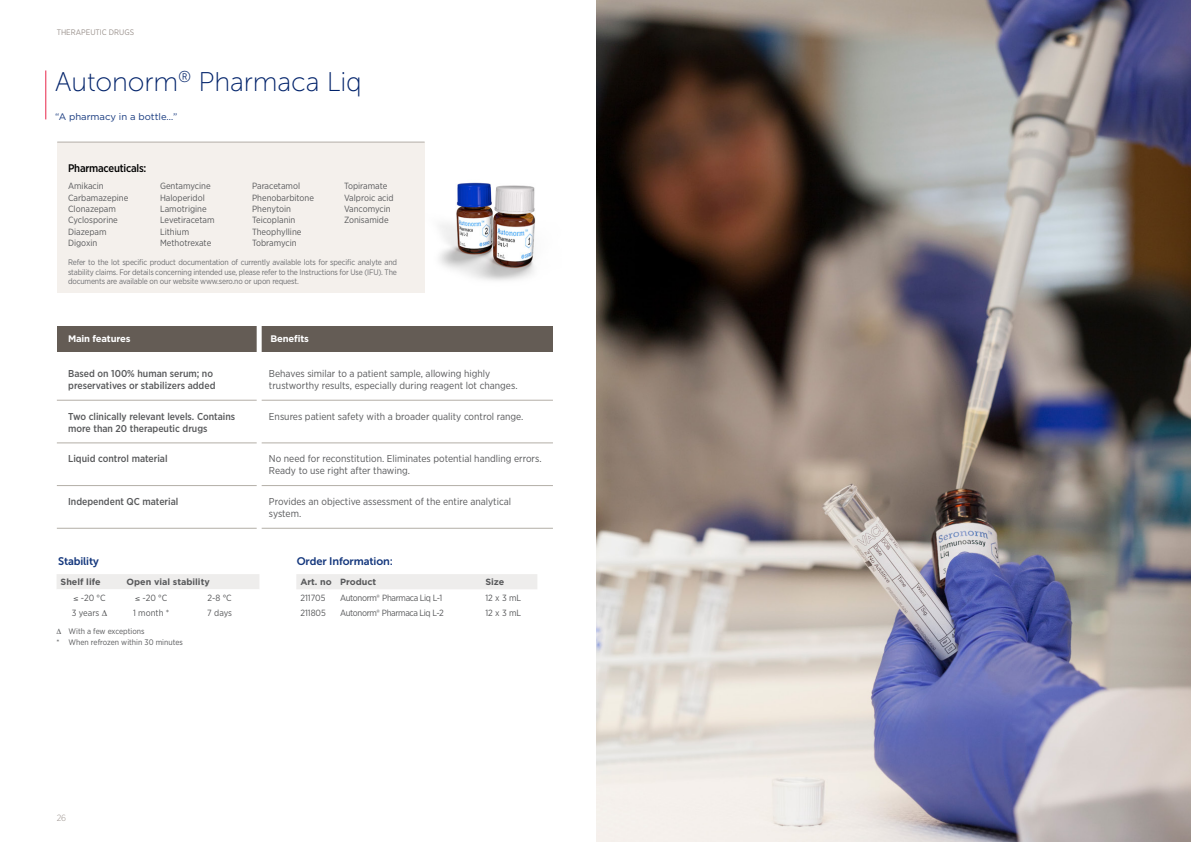
<style>
.page{position:relative;width:1191px;height:842px;background:#fff}
.page>*{position:absolute;margin:0;border:0;box-sizing:border-box;transform-origin:0 0}
.t1{font:27px "Museo Sans 100";letter-spacing:-.005em;color:#00226a}
.t2{font:11px "Museo Sans 700";letter-spacing:-.01em;color:#14377d}
.t3{font:500 11px "Gotham Narrow";letter-spacing:-.02em;color:#000}
.t4{font:10px/12px "Gotham Narrow";color:#58595b}
.t5{font:500 10px/12px "Gotham Narrow";color:#58595b}
.t6{font:9.5px "Gotham";color:#14377d}
.t7{font:700 9.5px "Gotham";letter-spacing:-.02em;color:#fff}
.t8{font:9px/11.4px "Gotham Narrow";color:#58595b}
.t9{font:9px "Gotham Narrow";letter-spacing:-.04em;color:#58595b}
.t10{font:700 9px "Gotham";color:#58595b}
.t11{font:300 9px "Gotham Narrow";color:#9b928d}
.t12{font:8px/9.6px "Gotham Narrow";letter-spacing:-.02em;color:#6d6e71;text-align:justify}
.t13{font:8px/10.8px "Gotham Narrow";color:#58595b}
.t14{font:8px "Gotham Narrow";color:#9b928d}
</style>
<div class="page">
<img style="left:596px;top:0;width:595px;height:842px">
<div style="left:57px;top:326px;width:200px;height:25px;background:#645c55"></div>
<div style="left:262px;top:326px;width:291px;height:25px;background:#645c55"></div>
<div style="left:57px;top:143px;width:367px;height:150px;background:#f4f0ec"></div>
<hr style="left:57px;top:400px;width:201px;height:1px;background:#b3aea7">
<hr style="left:258px;top:400px;width:295px;height:1px;background:#b3aea7">
<hr style="left:57px;top:443px;width:201px;height:1px;background:#b3aea7">
<hr style="left:258px;top:443px;width:295px;height:1px;background:#b3aea7">
<hr style="left:57px;top:485px;width:201px;height:1px;background:#b3aea7">
<hr style="left:258px;top:485px;width:295px;height:1px;background:#b3aea7">
<hr style="left:57px;top:528px;width:201px;height:1px;background:#b3aea7">
<hr style="left:258px;top:528px;width:295px;height:1px;background:#b3aea7">
<div style="left:257px;top:320px;width:5px;height:347px;background:#fff"></div>
<hr style="left:57px;top:142px;width:367px;height:1px;background:#b3aea7">
<img style="left:424px;top:176px;width:112px;height:110px">
<hr style="left:45px;top:70px;width:1px;height:49px;background:#e8264a">
<div style="left:296px;top:574px;width:241px;height:15px;background:#eeedec"></div>
<div style="left:57px;top:574px;width:202px;height:15px;background:#eeedec"></div>
<p class="t14" style="left:57px;top:27px;width:79px">THERAPEUTIC DRUGS</p>
<h1 class="t1" style="left:55px;top:67px;width:308px">Autonorm<sup>®</sup> Pharmaca Liq</h1>
<p class="t6" style="left:55px;top:110px;width:124px">“A pharmacy in a bottle…”</p>
<p class="t3" style="left:68px;top:161px;width:80px">Pharmaceuticals:</p>
<p class="t8" style="left:68px;top:180px;width:62px">Amikacin<br>Carbamazepine<br>Clonazepam<br>Cyclosporine<br>Diazepam<br>Digoxin</p>
<p class="t8" style="left:160px;top:180px;width:56px">Gentamycine<br>Haloperidol<br>Lamotrigine<br>Levetiracetam<br>Lithium<br>Methotrexate</p>
<p class="t8" style="left:252px;top:180px;width:63px">Paracetamol<br>Phenobarbitone<br>Phenytoin<br>Teicoplanin<br>Theophylline<br>Tobramycin</p>
<p class="t8" style="left:344px;top:180px;width:51px">Topiramate<br>Valproic acid<br>Vancomycin<br>Zonisamide</p>
<p class="t12" style="left:68px;top:257px;width:330px">Refer to the lot specific product documentation of currently available lots for specific analyte and stability claims. For details concerning intended use, please refer to the Instructions for Use (IFU). The documents are available on our website www.sero.no or upon request.</p>
<p class="t7" style="left:68px;top:332px;width:64px">Main features</p>
<p class="t7" style="left:270px;top:332px;width:40px">Benefits</p>
<p class="t5" style="left:68px;top:367px;width:149px">Based on 100% human serum; no preservatives or stabilizers added</p>
<p class="t4" style="left:269px;top:367px;width:250px">Behaves similar to a patient sample, allowing highly trustworthy results, especially during reagent lot changes.</p>
<p class="t5" style="left:68px;top:410px;width:168px">Two clinically relevant levels. Contains more than 20 therapeutic drugs</p>
<p class="t4" style="left:269px;top:410px;width:256px">Ensures patient safety with a broader quality control range.</p>
<p class="t5" style="left:68px;top:453px;width:101px">Liquid control material</p>
<p class="t4" style="left:269px;top:452px;width:274px">No need for reconstitution. Eliminates potential handling errors.<br>Ready to use right after thawing.</p>
<p class="t5" style="left:68px;top:495px;width:112px">Independent QC material</p>
<p class="t4" style="left:269px;top:495px;width:244px">Provides an objective assessment of the entire analytical system.</p>
<p class="t2" style="left:58px;top:555px;width:42px">Stability</p>
<p class="t10" style="left:61px;top:576px;width:42px">Shelf life</p>
<p class="t10" style="left:126px;top:576px;width:85px">Open vial stability</p>
<p class="t8" style="left:73px;top:591px;width:34px">≤ -20 °C</p>
<p class="t8" style="left:135px;top:591px;width:34px">≤ -20 °C</p>
<p class="t8" style="left:207px;top:591px;width:26px">2-8 °C</p>
<p class="t8" style="left:72px;top:607px;width:37px">3 years ∆</p>
<p class="t8" style="left:133px;top:607px;width:38px">1 month *</p>
<p class="t8" style="left:207px;top:607px;width:26px">7 days</p>
<p class="t13" style="left:57px;top:626px;width:128px">∆ With a few exceptions<br>* When refrozen within 30 minutes</p>
<p class="t2" style="left:297px;top:555px;width:98px">Order Information:</p>
<p class="t10" style="left:300px;top:576px;width:78px">Art. no Product</p>
<p class="t10" style="left:485px;top:576px;width:20px">Size</p>
<p class="t8" style="left:300px;top:591px;width:27px">211705</p>
<p class="t9" style="left:340px;top:592px;width:103px">Autonorm® Pharmaca Liq L-1</p>
<p class="t8" style="left:485px;top:591px;width:37px">12 x 3 mL</p>
<p class="t8" style="left:300px;top:607px;width:27px">211805</p>
<p class="t9" style="left:340px;top:607px;width:105px">Autonorm® Pharmaca Liq L-2</p>
<p class="t8" style="left:485px;top:607px;width:37px">12 x 3 mL</p>
<p class="t11" style="left:57px;top:812px;width:11px">26</p>
</div>
